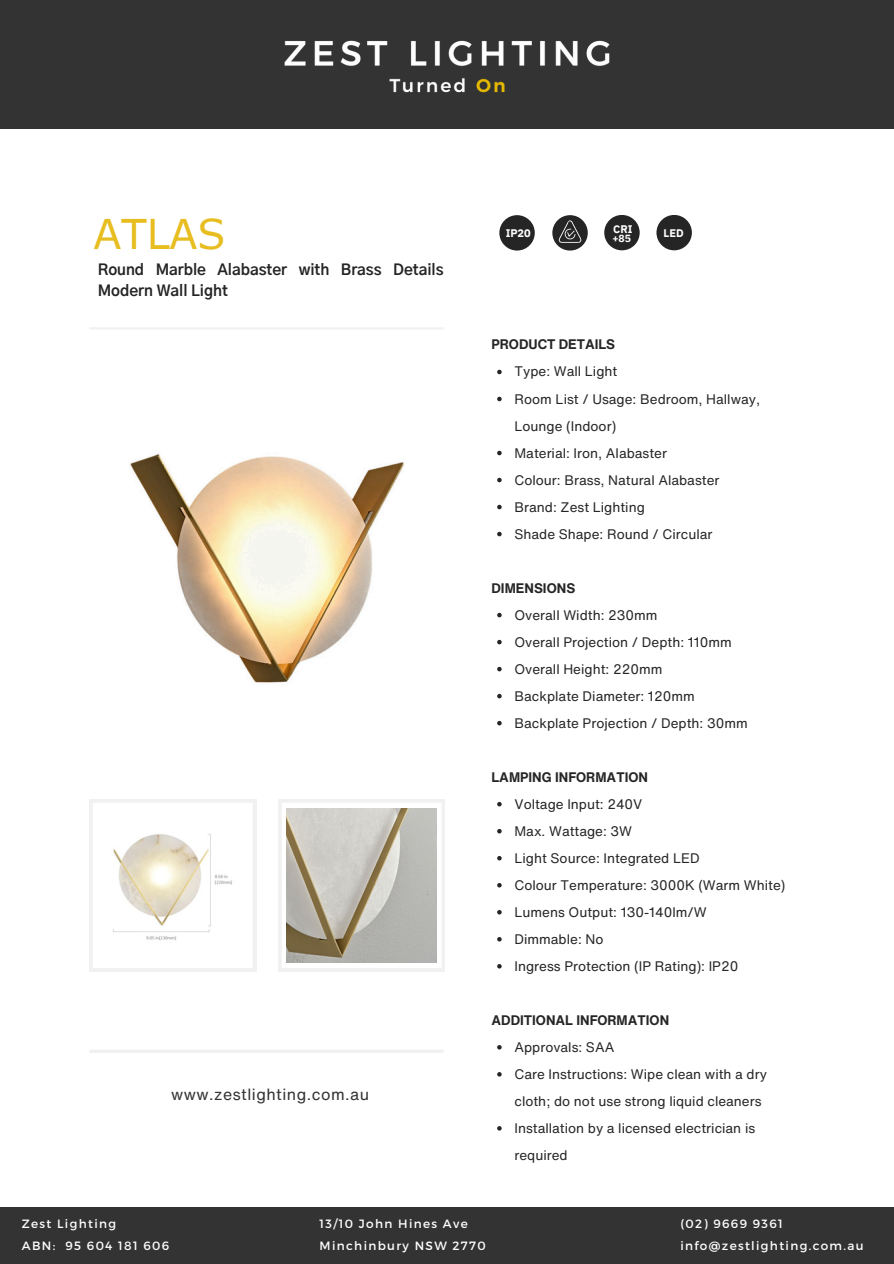
<style>
.page{position:relative;width:894px;height:1264px;background:#fff}
.page>*{position:absolute;margin:0;border:0;box-sizing:border-box;transform-origin:0 0}
.t1{font:40.95px "Verdana Pro";color:#e7bd20}
.t2{font:15.9px "Helvetica Now Text";letter-spacing:.03em;color:#333}
.t3{font:700 15.15px/21.3px "Gothic A1";color:#252525}
.t4{font:13.5px/27px "Helvetica Now Text";color:#252525}
.t5{font:700 13.5px "Helvetica Now Text";color:#252525}
.t6{font:12px "Montserrat";letter-spacing:.11em;color:#fff}
.t7{font:700 10.95px "IBM Plex Sans";color:#fff}
.t8{font:700 10.35px "IBM Plex Sans";color:#fff}
</style>
<div class="page">
<div style="left:0;top:0;width:893px;height:129px;background:#333"></div>
<svg style="left:89px;top:799px;width:167px;height:172px"></svg>
<svg style="left:278px;top:799px;width:166px;height:172px"></svg>
<img style="left:284px;top:40px;width:326px;height:53px">
<div style="left:0;top:1207px;width:893px;height:56px;background:#333"></div>
<hr style="left:89px;top:327px;width:354px;height:2px;background:#f1f1f1">
<hr style="left:89px;top:1049px;width:354px;height:3px;background:#f1f1f1">
<img style="left:130px;top:454px;width:275px;height:229px">
<img style="left:287px;top:808px;width:149px;height:154px">
<img style="left:98px;top:808px;width:149px;height:154px">
<svg style="left:497px;top:370px;width:4px;height:4px"></svg>
<svg style="left:497px;top:397px;width:4px;height:4px"></svg>
<svg style="left:497px;top:451px;width:4px;height:4px"></svg>
<svg style="left:497px;top:478px;width:4px;height:4px"></svg>
<svg style="left:497px;top:505px;width:4px;height:4px"></svg>
<svg style="left:497px;top:532px;width:4px;height:4px"></svg>
<svg style="left:497px;top:613px;width:4px;height:4px"></svg>
<svg style="left:497px;top:640px;width:4px;height:4px"></svg>
<svg style="left:497px;top:667px;width:4px;height:4px"></svg>
<svg style="left:497px;top:694px;width:4px;height:4px"></svg>
<svg style="left:497px;top:721px;width:4px;height:4px"></svg>
<svg style="left:497px;top:802px;width:4px;height:4px"></svg>
<svg style="left:497px;top:829px;width:4px;height:4px"></svg>
<svg style="left:497px;top:856px;width:4px;height:4px"></svg>
<svg style="left:497px;top:883px;width:4px;height:4px"></svg>
<svg style="left:497px;top:910px;width:4px;height:4px"></svg>
<svg style="left:497px;top:937px;width:4px;height:4px"></svg>
<svg style="left:497px;top:964px;width:4px;height:4px"></svg>
<svg style="left:497px;top:1045px;width:4px;height:4px"></svg>
<svg style="left:497px;top:1072px;width:4px;height:4px"></svg>
<svg style="left:497px;top:1126px;width:4px;height:4px"></svg>
<div style="left:499px;top:215px;width:35px;height:35px;background:#252525;border-radius:50%"></div>
<div style="left:552px;top:215px;width:35px;height:35px;background:#252525;border-radius:50%"></div>
<svg style="left:558px;top:220px;width:23px;height:23px"></svg>
<div style="left:604px;top:215px;width:35px;height:35px;background:#252525;border-radius:50%"></div>
<div style="left:656px;top:215px;width:35px;height:35px;background:#252525;border-radius:50%"></div>
<p class="t1" style="left:94px;top:207px;width:133px">ATLAS</p>
<p class="t3" style="left:98px;top:260px;width:347px">Round Marble Alabaster with Brass Details<br>Modern Wall Light</p>
<p class="t2" style="left:171px;top:1082px;width:199px">www.zestlighting.com.au</p>
<p class="t7" style="left:505px;top:226px;width:27px">IP20</p>
<p class="t7" style="left:613px;top:222px;width:21px">CRI</p>
<p class="t8" style="left:612px;top:231px;width:20px">+85</p>
<p class="t7" style="left:663px;top:226px;width:22px">LED</p>
<p class="t5" style="left:491px;top:334px;width:125px">PRODUCT DETAILS</p>
<p class="t4" style="left:514px;top:358px;width:104px">Type: Wall Light</p>
<h3 class="t4" style="left:514px;top:385px;width:247px">Room List / Usage: Bedroom, Hallway,<br>Lounge (Indoor)</h3>
<h6 class="t4" style="left:514px;top:439px;width:154px">Material: Iron, Alabaster</h6>
<h6 class="t4" style="left:514px;top:466px;width:206px">Colour: Brass, Natural Alabaster</h6>
<p class="t4" style="left:514px;top:493px;width:132px">Brand: Zest Lighting</p>
<h6 class="t4" style="left:514px;top:520px;width:199px">Shade Shape: Round / Circular</h6>
<h6 class="t5" style="left:491px;top:577px;width:85px">DIMENSIONS</h6>
<h4 class="t4" style="left:514px;top:601px;width:144px">Overall Width: 230mm</h4>
<p class="t4" style="left:514px;top:628px;width:219px">Overall Projection / Depth: 110mm</p>
<p class="t4" style="left:514px;top:655px;width:149px">Overall Height: 220mm</p>
<p class="t4" style="left:514px;top:682px;width:182px">Backplate Diameter: 120mm</p>
<p class="t4" style="left:514px;top:709px;width:235px">Backplate Projection / Depth: 30mm</p>
<p class="t5" style="left:491px;top:766px;width:158px">LAMPING INFORMATION</p>
<p class="t4" style="left:514px;top:790px;width:129px">Voltage Input: 240V</p>
<h4 class="t4" style="left:514px;top:817px;width:119px">Max. Wattage: 3W</h4>
<p class="t4" style="left:514px;top:844px;width:186px">Light Source: Integrated LED</p>
<p class="t4" style="left:514px;top:871px;width:272px">Colour Temperature: 3000K (Warm White)</p>
<p class="t4" style="left:514px;top:898px;width:194px">Lumens Output: 130-140lm/W</p>
<p class="t4" style="left:514px;top:925px;width:90px">Dimmable: No</p>
<p class="t4" style="left:514px;top:952px;width:225px">Ingress Protection (IP Rating): IP20</p>
<h4 class="t5" style="left:491px;top:1009px;width:179px">ADDITIONAL INFORMATION</h4>
<p class="t4" style="left:514px;top:1033px;width:101px">Approvals: SAA</p>
<p class="t4" style="left:514px;top:1060px;width:254px">Care Instructions: Wipe clean with a dry cloth; do not use strong liquid cleaners</p>
<p class="t4" style="left:514px;top:1114px;width:242px">Installation by a licensed electrician is required</p>
<p class="t6" style="left:22px;top:1216px;width:96px">Zest Lighting</p>
<h4 class="t6" style="left:22px;top:1238px;width:149px">ABN: 95 604 181 606</h4>
<p class="t6" style="left:319px;top:1216px;width:150px">13/10 John Hines Ave</p>
<p class="t6" style="left:319px;top:1238px;width:167px">Minchinbury NSW 2770</p>
<p class="t6" style="left:680px;top:1216px;width:104px">(02) 9669 9361</p>
<p class="t6" style="left:680px;top:1238px;width:185px">info@zestlighting.com.au</p>
</div>
